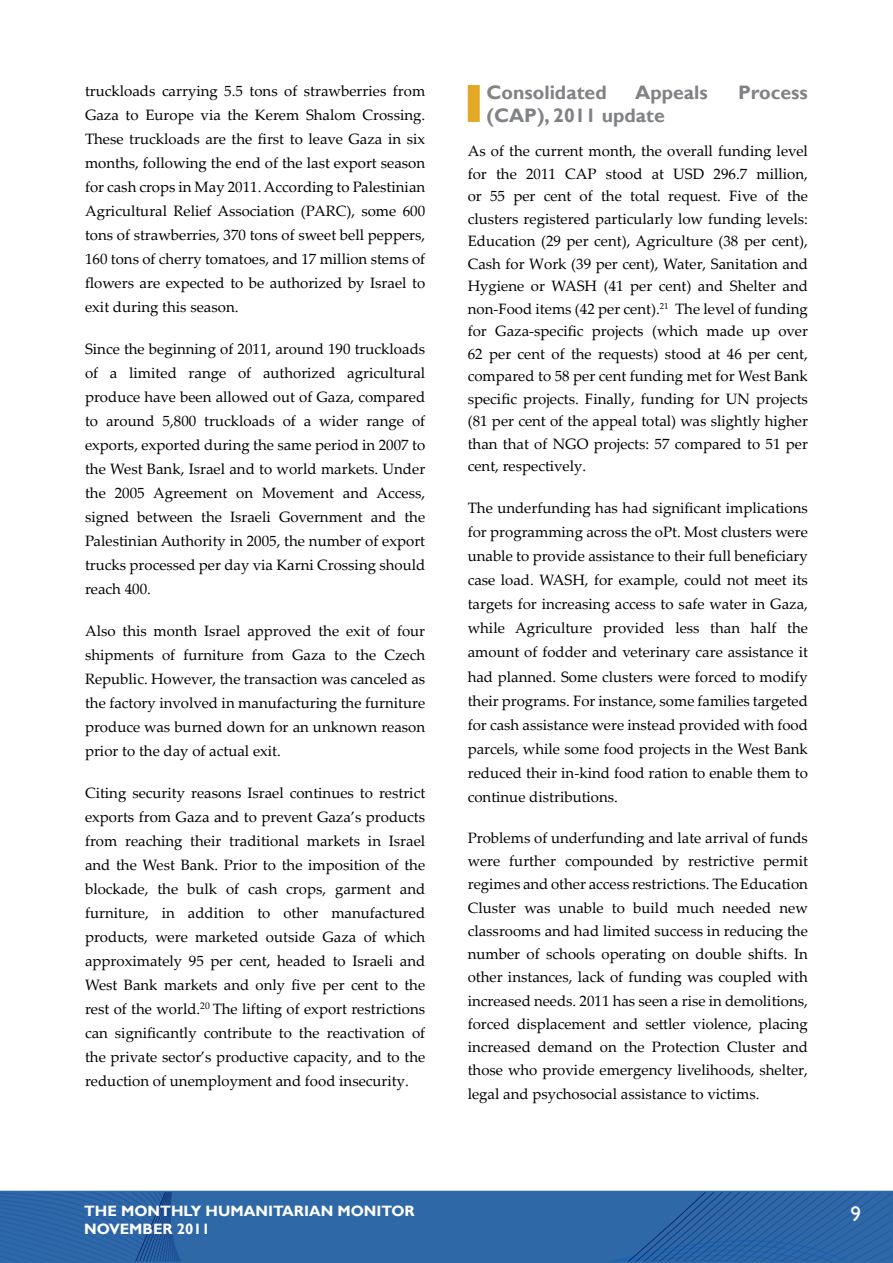
<style>
.page{position:relative;width:893px;height:1263px;background:#fff}
.page>*{position:absolute;margin:0;border:0;box-sizing:border-box;transform-origin:0 0}
.t1{font:21px "Gill Sans";color:#fff}
.t2{font:700 19.5px "Gill Sans";color:#808285}
.t3{font:15px/24px "Palatino Linotype";color:#000;text-align:justify}
.t4{font:700 15px "Gill Sans";color:#fff}
</style>
<div class="page">
<svg style="left:0;top:1191px;width:893px;height:72px;background:#2d65a5"></svg>
<div style="left:468px;top:85px;width:12px;height:37px;background:#e3a826"></div>
<p class="t3" style="left:85px;top:78px;width:342px">truckloads carrying 5.5 tons of strawberries from Gaza to Europe via the Kerem Shalom Crossing.<br>These truckloads are the first to leave Gaza in six months, following the end of the last export season for cash crops in May 2011. According to Palestinian Agricultural Relief Association (PARC), some 600 tons of strawberries, 370 tons of sweet bell peppers, 160 tons of cherry tomatoes, and 17 million stems of flowers are expected to be authorized by Israel to exit during this season.</p>
<p class="t3" style="left:85px;top:336px;width:342px">Since the beginning of 2011, around 190 truckloads of a limited range of authorized agricultural produce have been allowed out of Gaza, compared to around 5,800 truckloads of a wider range of exports, exported during the same period in 2007 to the West Bank, Israel and to world markets. Under the 2005 Agreement on Movement and Access, signed between the Israeli Government and the Palestinian Authority in 2005, the number of export trucks processed per day via Karni Crossing should reach 400.</p>
<p class="t3" style="left:85px;top:618px;width:342px">Also this month Israel approved the exit of four shipments of furniture from Gaza to the Czech Republic. However, the transaction was canceled as the factory involved in manufacturing the furniture produce was burned down for an unknown reason prior to the day of actual exit.</p>
<p class="t3" style="left:85px;top:780px;width:342px">Citing security reasons Israel continues to restrict exports from Gaza and to prevent Gaza’s products from reaching their traditional markets in Israel and the West Bank. Prior to the imposition of the blockade, the bulk of cash crops, garment and furniture, in addition to other manufactured products, were marketed outside Gaza of which approximately 95 per cent, headed to Israeli and West Bank markets and only five per cent to the rest of the world.<sup>20</sup> The lifting of export restrictions can significantly contribute to the reactivation of the private sector’s productive capacity, and to the reduction of unemployment and food insecurity.</p>
<h2 class="t2" style="left:486px;top:80px;width:122px">CONSOLIDATED</h2>
<h2 class="t2" style="left:635px;top:80px;width:74px">APPEALS</h2>
<h2 class="t2" style="left:738px;top:80px;width:71px">PROCESS</h2>
<h2 class="t2" style="left:486px;top:104px;width:180px">(CAP), 2011 UPDATE</h2>
<p class="t3" style="left:468px;top:139px;width:342px;line-height:22.5px">As of the current month, the overall funding level for the 2011 CAP stood at USD 296.7 million, or 55 per cent of the total request. Five of the clusters registered particularly low funding levels:<br>Education (29 per cent), Agriculture (38 per cent), Cash for Work (39 per cent), Water, Sanitation and Hygiene or WASH (41 per cent) and Shelter and non-Food items (42 per cent).<sup>21</sup> The level of funding for Gaza-specific projects (which made up over 62 per cent of the requests) stood at 46 per cent, compared to 58 per cent funding met for West Bank specific projects. Finally, funding for UN projects (81 per cent of the appeal total) was slightly higher than that of NGO projects: 57 compared to 51 per cent, respectively.</p>
<p class="t3" style="left:468px;top:496px;width:342px">The underfunding has had significant implications for programming across the oPt. Most clusters were unable to provide assistance to their full beneficiary case load. WASH, for example, could not meet its targets for increasing access to safe water in Gaza, while Agriculture provided less than half the amount of fodder and veterinary care assistance it had planned. Some clusters were forced to modify their programs. For instance, some families targeted for cash assistance were instead provided with food parcels, while some food projects in the West Bank reduced their in-kind food ration to enable them to continue distributions.</p>
<p class="t3" style="left:468px;top:825px;width:342px;line-height:23.2px">Problems of underfunding and late arrival of funds were further compounded by restrictive permit regimes and other access restrictions. The Education Cluster was unable to build much needed new classrooms and had limited success in reducing the number of schools operating on double shifts. In other instances, lack of funding was coupled with increased needs. 2011 has seen a rise in demolitions, forced displacement and settler violence, placing increased demand on the Protection Cluster and those who provide emergency livelihoods, shelter, legal and psychosocial assistance to victims.</p>
<p class="t4" style="left:84px;top:1202px;width:332px">THE MONTHLY HUMANITARIAN MONITOR</p>
<h1 class="t1" style="left:851px;top:1201px;width:12px">9</h1>
<p class="t4" style="left:84px;top:1220px;width:127px">NOVEMBER 2011</p>
</div>
